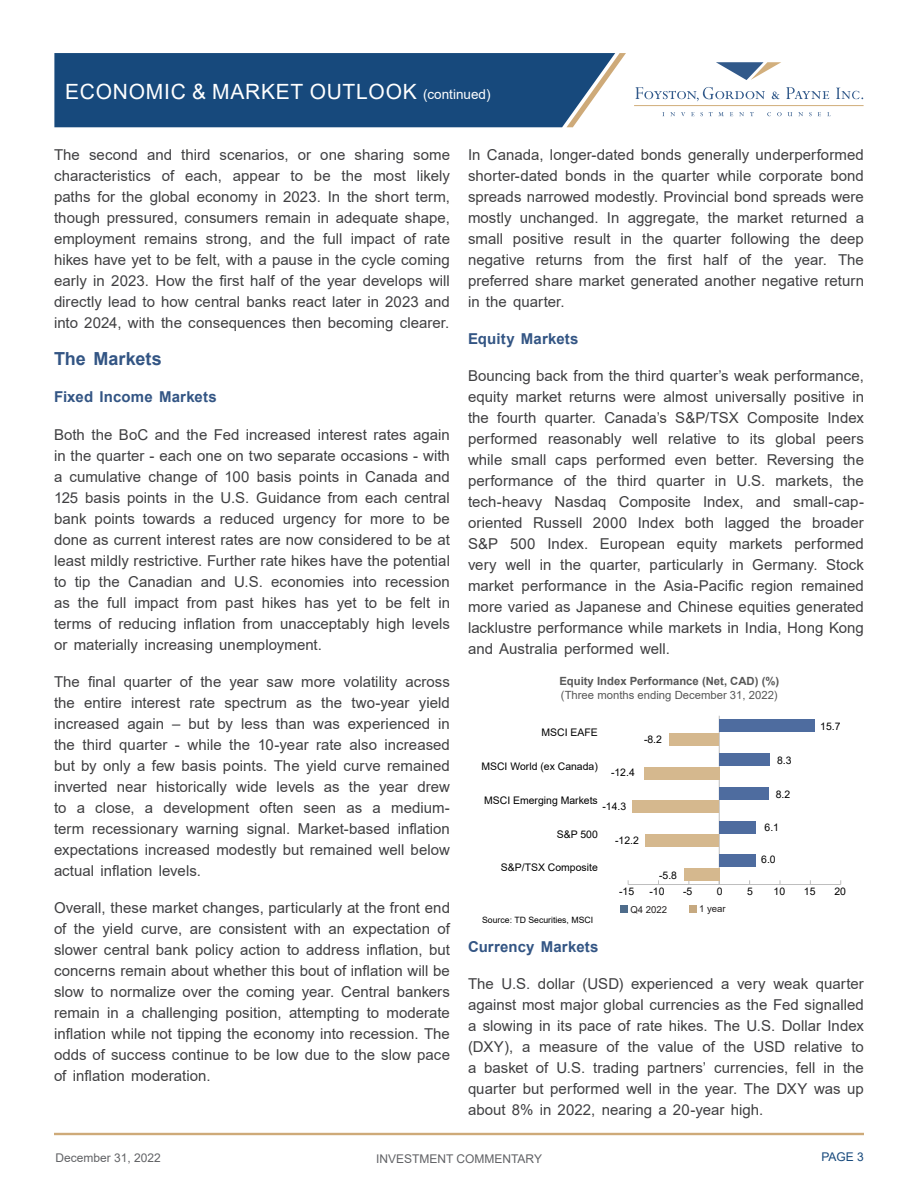
<style>
.page{position:relative;width:918px;height:1188px;background:#fff}
.page>*{position:absolute;margin:0;border:0;box-sizing:border-box;transform-origin:0 0}
.t1{font:21px "Arial";letter-spacing:.035em;color:#fff}
.t2{font:700 18px "Arial";letter-spacing:.005em;color:#335584}
.t3{font:15px/21px "Arial";letter-spacing:.005em;color:#404042;text-align:justify}
.t4{font:700 15px "Arial";letter-spacing:.01em;color:#335584}
.t5{font:12px "Arial";color:#626366}
.t6{font:12px "Arial";color:#17497c}
.t7{font:700 11.25px "Arial";color:#585858}
.t8{font:11.25px "Arial";color:#585858}
.t9{font:10.5px "Arial";color:#000}
.t10{font:9.6px "Arial";color:#221f1f}
.t11{font:8.7px "Arial";color:#000}
.s1{font-size:13.5px}
</style>
<div class="page">
<div style="left:54px;top:1133px;width:810px;height:2px;border:2px solid #ceaa79"></div>
<svg style="left:54px;top:53px;width:572px;height:74px;background:#255483"></svg>
<svg style="left:772px;top:92px;width:8px;height:7px"></svg>
<svg style="left:786px;top:87px;width:43px;height:12px"></svg>
<svg style="left:670px;top:112px;width:5px;height:4px"></svg>
<svg style="left:691px;top:112px;width:4px;height:4px"></svg>
<svg style="left:718px;top:112px;width:6px;height:4px"></svg>
<svg style="left:730px;top:112px;width:3px;height:4px"></svg>
<svg style="left:739px;top:112px;width:5px;height:4px"></svg>
<svg style="left:767px;top:112px;width:4px;height:4px"></svg>
<svg style="left:777px;top:112px;width:5px;height:4px"></svg>
<svg style="left:788px;top:112px;width:4px;height:4px"></svg>
<svg style="left:798px;top:112px;width:5px;height:4px"></svg>
<svg style="left:809px;top:112px;width:3px;height:4px"></svg>
<svg style="left:635px;top:87px;width:130px;height:14px"></svg>
<svg style="left:836px;top:88px;width:27px;height:11px"></svg>
<hr style="left:634px;top:105px;width:230px;height:1px;background:#d2af7d">
<svg style="left:716px;top:62px;width:65px;height:18px"></svg>
<hr style="left:628px;top:884px;width:213px;height:1px;background:#bebebe">
<hr style="left:719px;top:716px;width:1px;height:169px;background:#bebebe">
<div style="left:669px;top:733px;width:50px;height:12px;background:#d5b88e"></div>
<div style="left:644px;top:767px;width:75px;height:12px;background:#d5b88e"></div>
<div style="left:633px;top:801px;width:86px;height:12px;background:#d5b88e"></div>
<div style="left:645px;top:835px;width:74px;height:12px;background:#d5b88e"></div>
<div style="left:684px;top:868px;width:35px;height:12px;background:#d5b88e"></div>
<div style="left:719px;top:720px;width:96px;height:12px;background:#4e6c9f"></div>
<div style="left:719px;top:754px;width:51px;height:12px;background:#4e6c9f"></div>
<div style="left:719px;top:787px;width:50px;height:12px;background:#4e6c9f"></div>
<div style="left:719px;top:821px;width:37px;height:12px;background:#4e6c9f"></div>
<div style="left:719px;top:855px;width:36px;height:12px;background:#4e6c9f"></div>
<div style="left:689px;top:905px;width:8px;height:7px;background:#c6a980"></div>
<div style="left:621px;top:905px;width:7px;height:7px;background:#4e6c8b"></div>
<h1 class="t1" style="left:65px;top:77px;width:427px">ECONOMIC &amp; MARKET OUTLOOK <span class="s1">(continued)</span></h1>
<p class="t3" style="left:54px;top:146px;width:398px">The second and third scenarios, or one sharing some characteristics of each, appear to be the most likely paths for the global economy in 2023. In the short term, though pressured, consumers remain in adequate shape, employment remains strong, and the full impact of rate hikes have yet to be felt, with a pause in the cycle coming early in 2023. How the first half of the year develops will directly lead to how central banks react later in 2023 and into 2024, with the consequences then becoming clearer.</p>
<p class="t2" style="left:54px;top:352px;width:109px">The Markets</p>
<p class="t4" style="left:54px;top:391px;width:164px">Fixed Income Markets</p>
<p class="t3" style="left:54px;top:424px;width:398px">Both the BoC and the Fed increased interest rates again in the quarter - each one on two separate occasions - with a cumulative change of 100 basis points in Canada and 125 basis points in the U.S. Guidance from each central bank points towards a reduced urgency for more to be done as current interest rates are now considered to be at least mildly restrictive. Further rate hikes have the potential to tip the Canadian and U.S. economies into recession as the full impact from past hikes has yet to be felt in terms of reducing inflation from unacceptably high levels or materially increasing unemployment.</p>
<p class="t3" style="left:54px;top:671px;width:398px">The final quarter of the year saw more volatility across the entire interest rate spectrum as the two-year yield increased again – but by less than was experienced in the third quarter - while the 10-year rate also increased but by only a few basis points. The yield curve remained inverted near historically wide levels as the year drew to a close, a development often seen as a medium&shy;term recessionary warning signal. Market-based inflation expectations increased modestly but remained well below actual inflation levels.</p>
<p class="t3" style="left:54px;top:899px;width:398px">Overall, these market changes, particularly at the front end of the yield curve, are consistent with an expectation of slower central bank policy action to address inflation, but concerns remain about whether this bout of inflation will be slow to normalize over the coming year. Central bankers remain in a challenging position, attempting to moderate inflation while not tipping the economy into recession. The odds of success continue to be low due to the slow pace of inflation moderation.</p>
<p class="t3" style="left:468px;top:144px;width:398px">In Canada, longer-dated bonds generally underperformed shorter-dated bonds in the quarter while corporate bond spreads narrowed modestly. Provincial bond spreads were mostly unchanged. In aggregate, the market returned a small positive result in the quarter following the deep negative returns from the first half of the year. The preferred share market generated another negative return in the quarter.</p>
<p class="t4" style="left:468px;top:333px;width:112px">Equity Markets</p>
<p class="t3" style="left:468px;top:365px;width:398px">Bouncing back from the third quarter’s weak performance, equity market returns were almost universally positive in the fourth quarter. Canada’s S&amp;P/TSX Composite Index performed reasonably well relative to its global peers while small caps performed even better. Reversing the performance of the third quarter in U.S. markets, the tech-heavy Nasdaq Composite Index, and small-cap&shy;oriented Russell 2000 Index both lagged the broader S&amp;P 500 Index. European equity markets performed very well in the quarter, particularly in Germany. Stock market performance in the Asia-Pacific region remained more varied as Japanese and Chinese equities generated lacklustre performance while markets in India, Hong Kong and Australia performed well.</p>
<p class="t7" style="left:559px;top:677px;width:221px">Equity Index Performance (Net, CAD) (%)</p>
<p class="t8" style="left:561px;top:690px;width:218px">(Three months ending December 31, 2022)</p>
<p class="t9" style="left:542px;top:729px;width:58px">MSCI EAFE</p>
<p class="t9" style="left:481px;top:762px;width:118px">MSCI World (ex Canada)</p>
<p class="t9" style="left:611px;top:768px;width:25px">-12.4</p>
<p class="t9" style="left:602px;top:803px;width:25px">-14.3</p>
<p class="t9" style="left:484px;top:796px;width:115px">MSCI Emerging Markets</p>
<p class="t9" style="left:644px;top:736px;width:19px">-8.2</p>
<p class="t9" style="left:557px;top:830px;width:43px">S&amp;P 500</p>
<p class="t9" style="left:501px;top:864px;width:98px">S&amp;P/TSX Composite</p>
<p class="t9" style="left:615px;top:837px;width:25px">-12.2</p>
<p class="t9" style="left:659px;top:871px;width:19px">-5.8</p>
<p class="t9" style="left:777px;top:756px;width:16px">8.3</p>
<p class="t9" style="left:776px;top:790px;width:16px">8.2</p>
<p class="t9" style="left:765px;top:823px;width:16px">6.1</p>
<p class="t9" style="left:820px;top:722px;width:22px">15.7</p>
<p class="t9" style="left:619px;top:887px;width:17px">-15</p>
<p class="t9" style="left:650px;top:887px;width:17px">-10</p>
<p class="t9" style="left:683px;top:887px;width:11px">-5</p>
<p class="t9" style="left:717px;top:887px;width:7px">0</p>
<p class="t9" style="left:747px;top:887px;width:7px">5</p>
<p class="t9" style="left:774px;top:887px;width:13px">10</p>
<p class="t9" style="left:804px;top:887px;width:13px">15</p>
<p class="t9" style="left:834px;top:887px;width:13px">20</p>
<p class="t11" style="left:482px;top:917px;width:113px">Source: TD Securities, MSCI</p>
<p class="t10" style="left:631px;top:906px;width:38px">Q4 2022</p>
<p class="t10" style="left:699px;top:905px;width:28px">1 year</p>
<p class="t4" style="left:468px;top:941px;width:132px">Currency Markets</p>
<p class="t3" style="left:468px;top:973px;width:397px">The U.S. dollar (USD) experienced a very weak quarter against most major global currencies as the Fed signalled a slowing in its pace of rate hikes. The U.S. Dollar Index (DXY), a measure of the value of the USD relative to a basket of U.S. trading partners’ currencies, fell in the quarter but performed well in the year. The DXY was up about 8% in 2022, nearing a 20-year high.</p>
<p class="t5" style="left:55px;top:1153px;width:107px">December 31, 2022</p>
<p class="t5" style="left:376px;top:1154px;width:168px">INVESTMENT COMMENTARY</p>
<p class="t6" style="left:822px;top:1153px;width:44px">PAGE 3</p>
</div>
